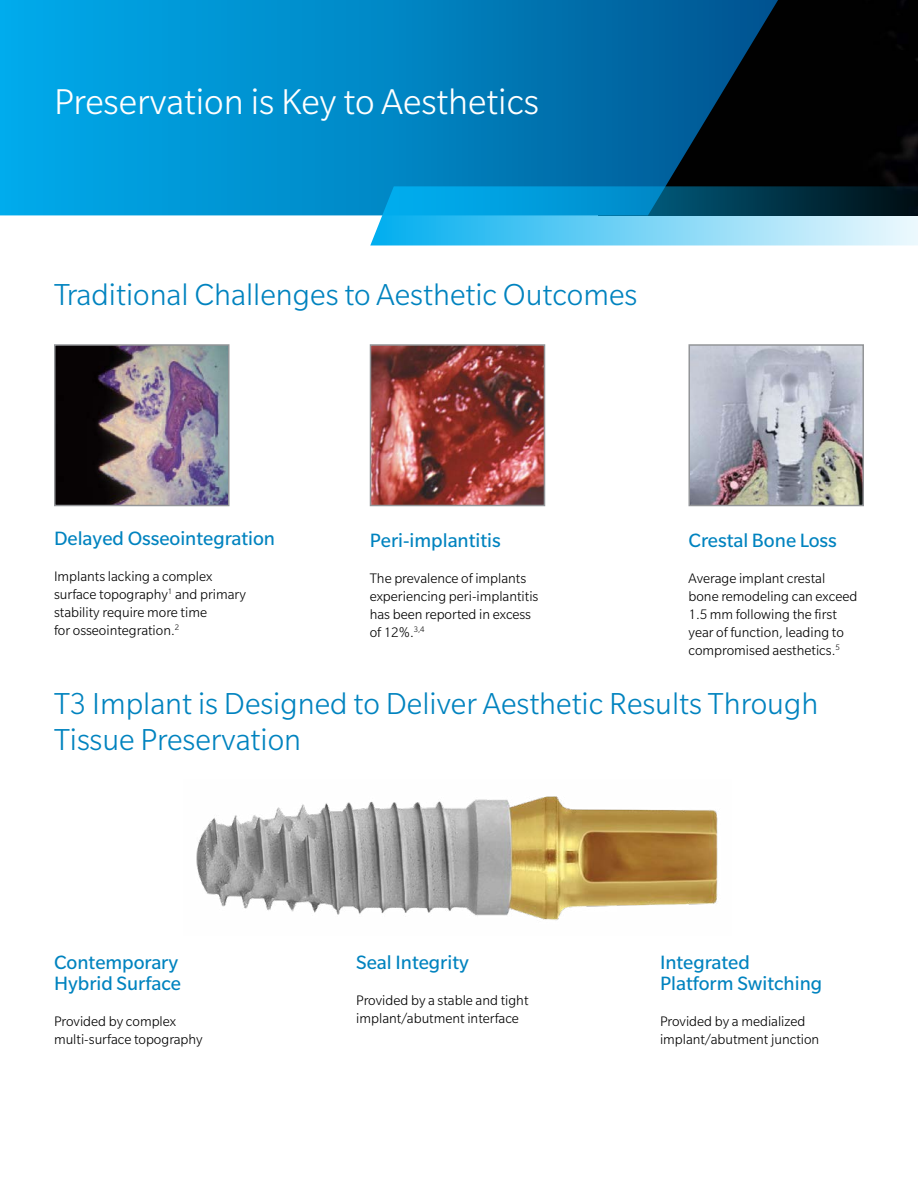
<style>
.page{position:relative;width:918px;height:1188px;background:#fff}
.page>*{position:absolute;margin:0;border:0;box-sizing:border-box;transform-origin:0 0}
.t1{font:300 39px "Slate Pro";color:#fff}
.t2{font:300 33px/36px "Slate Pro";color:#0083bf}
.t3{font:21px/21px "Slate Pro";color:#0083bf}
.t4{font:300 15px/18px "Slate Pro";color:#000}
</style>
<div class="page">
<div style="left:778px;top:0;width:140px;height:186px;background:#010101"></div>
<img style="left:196px;top:796px;width:522px;height:124px">
<img style="left:57px;top:347px;width:170px;height:156px">
<div style="left:54px;top:344px;width:176px;height:162px;border:2px solid #939598"></div>
<img style="left:691px;top:347px;width:170px;height:156px">
<div style="left:688px;top:344px;width:176px;height:162px;border:2px solid #939598"></div>
<img style="left:373px;top:347px;width:169px;height:156px">
<div style="left:370px;top:344px;width:175px;height:162px;border:2px solid #939598"></div>
<svg style="left:0;top:0;width:778px;height:215px;background:#007eb8"></svg>
<svg style="left:370px;top:186px;width:548px;height:59px;background:#3c9dc3"></svg>
<h1 class="t1" style="left:54px;top:81px;width:487px">Preservation is Key to Aesthetics</h1>
<h2 class="t2" style="left:54px;top:277px;width:585px">Traditional Challenges to Aesthetic Outcomes</h2>
<h3 class="t3" style="left:54px;top:528px;width:223px">Delayed Osseointegration</h3>
<p class="t4" style="left:54px;top:567px;width:193px">Implants lacking a complex surface topography<sup>1</sup> and primary stability require more time<br>for osseointegration.<sup>2</sup></p>
<h3 class="t3" style="left:370px;top:530px;width:133px">Peri-implantitis</h3>
<p class="t4" style="left:370px;top:569px;width:170px">The prevalence of implants experiencing peri-implantitis has been reported in excess of 12%.<sup>3,4</sup></p>
<h3 class="t3" style="left:688px;top:530px;width:150px">Crestal Bone Loss</h3>
<p class="t4" style="left:688px;top:569px;width:170px">Average implant crestal bone remodeling can exceed<br>1.5 mm following the first year of function, leading to compromised aesthetics.<sup>5</sup></p>
<h2 class="t2" style="left:54px;top:685px;width:766px">T3 Implant is Designed to Deliver Aesthetic Results Through<br>Tissue Preservation</h2>
<h3 class="t3" style="left:54px;top:951px;width:128px">Contemporary<br>Hybrid Surface</h3>
<p class="t4" style="left:54px;top:1012px;width:150px">Provided by complex multi-surface topography</p>
<h3 class="t3" style="left:356px;top:951px;width:114px">Seal Integrity</h3>
<p class="t4" style="left:356px;top:991px;width:174px">Provided by a stable and tight implant/abutment interface</p>
<h3 class="t3" style="left:660px;top:951px;width:164px">Integrated<br>Platform Switching</h3>
<p class="t4" style="left:660px;top:1012px;width:161px">Provided by a medialized implant/abutment junction</p>
</div>
